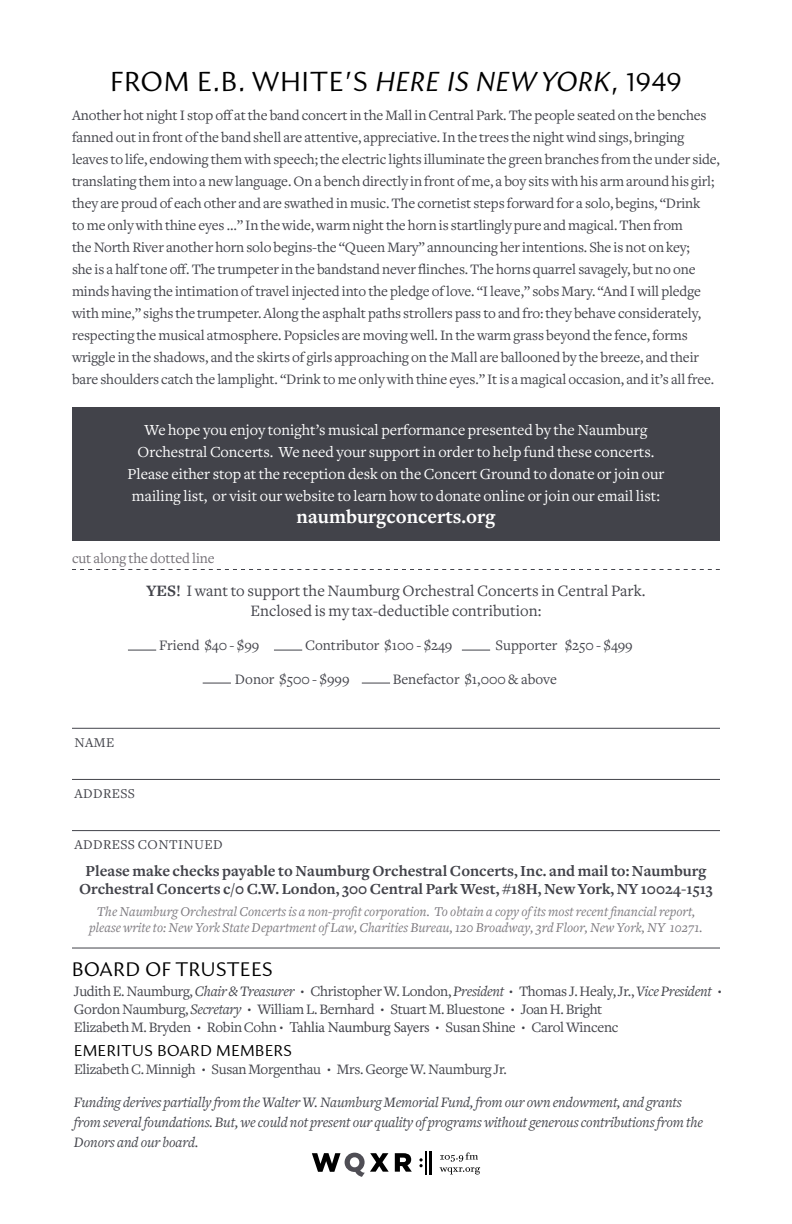
<style>
.page{position:relative;width:792px;height:1224px;background:#fff}
.page>*{position:absolute;margin:0;border:0;box-sizing:border-box;transform-origin:0 0}
.t1{font:28px "Amira";letter-spacing:.03em;color:#000}
.t2{font:700 20px "Freight Text";color:#fff}
.t3{font:20px "Amira";letter-spacing:.03em;color:#000}
.t4{font:16.4px/20px "Freight Text";color:#42434a;text-align:center}
.t5{font:16px/22px "Freight Text";color:#fff;text-align:center}
.t6{font:700 16px/18px "Freight Text";color:#42434a;text-align:center}
.t7{font:16px "Amira";letter-spacing:.03em;color:#000}
.t8{font:15px/22px "Freight Text";letter-spacing:-.01em;color:#42434a}
.t9{font:italic 15px/20px "Freight Text";letter-spacing:-.01em;color:#42434a}
.t10{font:15px "Freight Text";letter-spacing:-.01em;color:#747076}
.t11{font:italic 14px/16px "Freight Text";color:#7b787d;text-align:center}
.t12{font:14px "Freight Text";letter-spacing:.03em;color:#42434a}
.s1{font-style:italic}
.s2{font-weight:700}
.s3{font-family:"Minion Pro";font-size:10px}
.s4{font-family:"Minion Pro"}
</style>
<div class="page">
<div style="left:72px;top:408px;width:648px;height:133px;background:#42434a"></div>
<hr style="left:72px;top:948px;width:648px;height:1px;background:#42434a">
<svg style="left:312px;top:1153px;width:77px;height:24px"></svg>
<svg style="left:395px;top:1153px;width:17px;height:19px"></svg>
<hr style="left:429px;top:1151px;width:2px;height:24px;background:#000">
<svg style="left:419px;top:1151px;width:7px;height:24px"></svg>
<svg style="left:440px;top:1152px;width:40px;height:23px"></svg>
<hr style="left:72px;top:728px;width:648px;height:1px;background:#42434a">
<hr style="left:72px;top:779px;width:648px;height:1px;background:#42434a">
<hr style="left:72px;top:830px;width:648px;height:1px;background:#42434a">
<svg style="left:128px;top:650px;width:28px;height:1px"></svg>
<svg style="left:274px;top:650px;width:28px;height:1px"></svg>
<svg style="left:462px;top:650px;width:28px;height:1px"></svg>
<svg style="left:362px;top:683px;width:28px;height:1px"></svg>
<svg style="left:203px;top:683px;width:28px;height:1px"></svg>
<svg style="left:72px;top:569px;width:648px;height:1px"></svg>
<h1 class="t1" style="left:110px;top:67px;width:573px">FROM E.B. WHITE’S <span class="s1">HERE IS NEW YORK</span>, 1949</h1>
<p class="t8" style="left:72px;top:104px;width:650px">Another hot night I stop off at the band concert in the Mall in Central Park. The people seated on the benches fanned out in front of the band shell are attentive, appreciative. In the trees the night wind sings, bringing leaves to life, endowing them with speech; the electric lights illuminate the green branches from the under side, translating them into a new language. On a bench directly in front of me, a boy sits with his arm around his girl; they are proud of each other and are swathed in music. The cornetist steps forward for a solo, begins, “Drink<br>to me only with thine eyes …” In the wide, warm night the horn is startlingly pure and magical. Then from<br>the North River another horn solo begins-the “Queen Mary” announcing her intentions. She is not on key;<br>she is a half tone off. The trumpeter in the bandstand never flinches. The horns quarrel savagely, but no one minds having the intimation of travel injected into the pledge of love. “I leave,” sobs Mary. “And I will pledge with mine,” sighs the trumpeter. Along the asphalt paths strollers pass to and fro: they behave considerately, respecting the musical atmosphere. Popsicles are moving well. In the warm grass beyond the fence, forms wriggle in the shadows, and the skirts of girls approaching on the Mall are ballooned by the breeze, and their bare shoulders catch the lamplight. “Drink to me only with thine eyes.” It is a magical occasion, and it’s all free.</p>
<p class="t5" style="left:127px;top:419px;width:539px">We hope you enjoy tonight’s musical performance presented by the Naumburg Orchestral Concerts. We need your support in order to help fund these concerts.<br>Please either stop at the reception desk on the Concert Ground to donate or join our mailing list, or visit our website to learn how to donate online or join our email list:</p>
<h2 class="t2" style="left:297px;top:505px;width:200px">naumburgconcerts.org</h2>
<p class="t10" style="left:72px;top:549px;width:144px">cut along the dotted line</p>
<p class="t4" style="left:147px;top:581px;width:500px"><span class="s2">YES!</span> I want to support the Naumburg Orchestral Concerts in Central Park.<br>Enclosed is my tax-deductible contribution:</p>
<p class="t12" style="left:75px;top:734px;width:41px">NAME</p>
<p class="t12" style="left:75px;top:786px;width:62px">ADDRESS</p>
<p class="t8" style="left:159px;top:635px;width:102px">Friend $40 - $99</p>
<p class="t8" style="left:305px;top:635px;width:149px">Contributor $100 - $249</p>
<p class="t8" style="left:496px;top:635px;width:139px">Supporter $250 - $499</p>
<p class="t8" style="left:235px;top:669px;width:116px">Donor $500 - $999</p>
<p class="t8" style="left:393px;top:669px;width:166px">Benefactor $1,000 &amp; above</p>
<p class="t12" style="left:75px;top:837px;width:150px">ADDRESS CONTINUED</p>
<p class="t6" style="left:79px;top:862px;width:635px">Please make checks payable to Naumburg Orchestral Concerts, Inc. and mail to: Naumburg<br>Orchestral Concerts c/0 C.W. London, 300 Central Park West, #18H, New York, NY 10024-1513</p>
<p class="t11" style="left:89px;top:903px;width:615px">The Naumburg Orchestral Concerts is a non-profit corporation. To obtain a copy of its most recent financial report, please write to: New York State Department of Law, Charities Bureau, 120 Broadway, 3rd Floor, New York, NY 10271.</p>
<h2 class="t3" style="left:72px;top:958px;width:202px">BOARD OF TRUSTEES</h2>
<p class="t8" style="left:74px;top:983px;width:649px;line-height:18px">Judith E. Naumburg, <span class="s1">Chair &amp; Treasurer</span> <span class="s3">•</span> Christopher W. London, <span class="s1">President</span> <span class="s3">•</span> Thomas J. Healy, Jr., <span class="s1">Vice President</span> <span class="s3">•<br></span>Gordon Naumburg, <span class="s1">Secretary</span> <span class="s3">•</span> William L. Bernhard <span class="s3">•</span> Stuart M. Bluestone <span class="s3">•</span> Joan H. Bright<br>Elizabeth M. Bryden <span class="s3">•</span> Robin Cohn <span class="s3">•</span> <span class="s4">Tahlia Naumburg Sayers</span> <span class="s3">•</span> Susan Shine <span class="s3">•</span> Carol Wincenc</p>
<p class="t7" style="left:74px;top:1042px;width:220px">EMERITUS BOARD MEMBERS</p>
<p class="t8" style="left:74px;top:1059px;width:435px">Elizabeth C. Minnigh <span class="s3">•</span> Susan Morgenthau <span class="s3">•</span> Mrs. George W. Naumburg Jr.</p>
<p class="t9" style="left:74px;top:1093px;width:631px">Funding derives partially from the Walter W. Naumburg Memorial Fund, from our own endowment, and grants from several foundations. But, we could not present our quality of programs without generous contributions from the<br>Donors and our board.</p>
</div>
